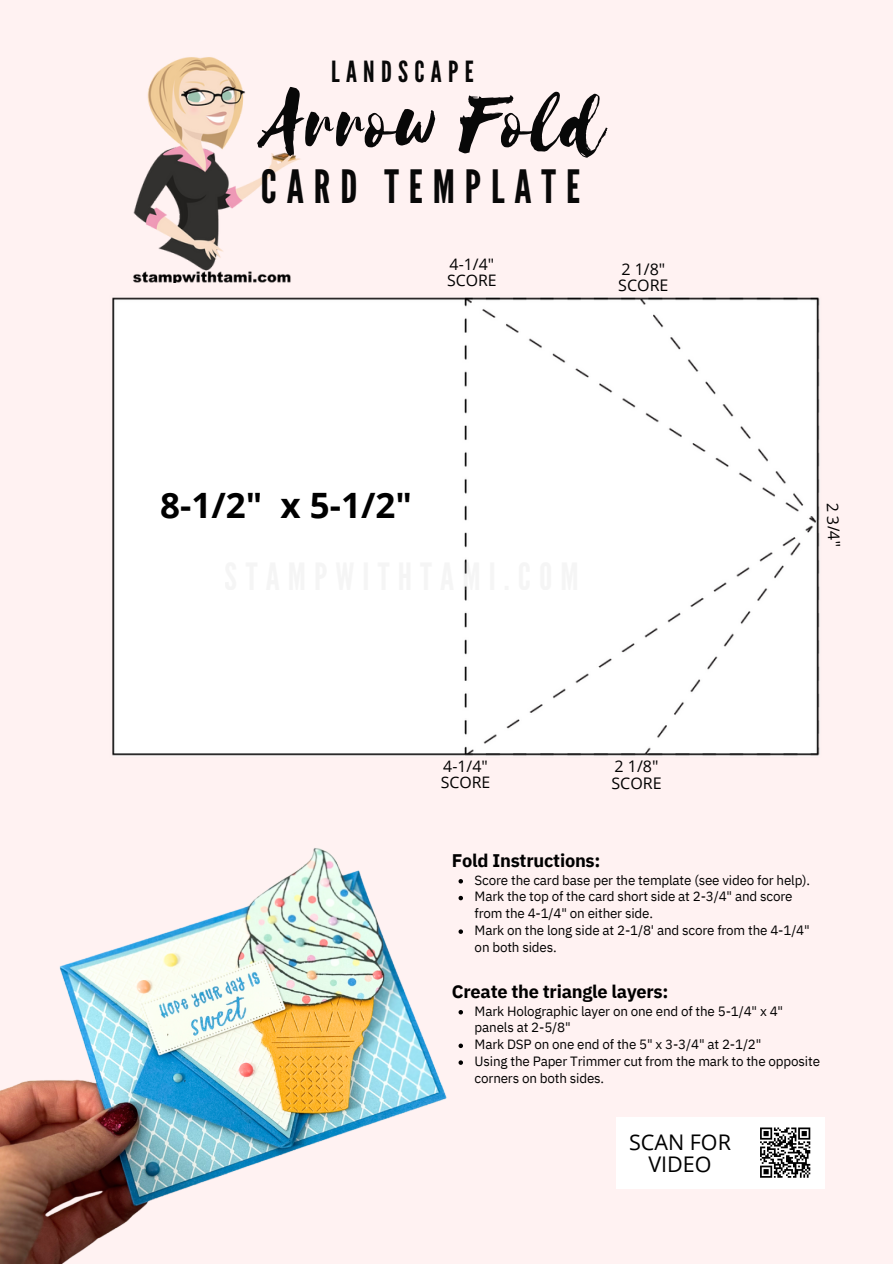
<style>
.page{position:relative;width:893px;height:1264px;background:#fff}
.page>*{position:absolute;margin:0;border:0;box-sizing:border-box;transform-origin:0 0}
.t1{font:90.15px "Selima";color:#080808}
.t2{font:45.75px "League Gothic";letter-spacing:.215em;color:#080808}
.t3{font:700 34.95px "Open Sans";color:#000}
.t4{font:29.1px "League Gothic";letter-spacing:.215em;color:#080808}
.t5{font:21.45px/21.9px "Open Sans";color:#000;text-align:center}
.t6{font:700 18.15px "IBM Plex Sans";letter-spacing:-.015em;color:#000}
.t7{font:16.05px "Open Sans";color:#000}
.t8{font:15.9px "Open Sans";color:#000}
.t9{font:13.5px/16.8px "IBM Plex Sans";letter-spacing:-.015em;color:#000}
</style>
<div class="page">
<div style="left:0;top:0;width:892px;height:1263px;background:#fff2f2"></div>
<img style="left:133px;top:57px;width:167px;height:226px">
<div style="left:616px;top:1116px;width:209px;height:72px;background:#fff"></div>
<div style="left:112px;top:297px;width:708px;height:459px;background:#fff"></div>
<img style="left:0;top:848px;width:463px;height:415px">
<svg style="left:458px;top:879px;width:5px;height:4px"></svg>
<svg style="left:458px;top:895px;width:5px;height:5px"></svg>
<svg style="left:458px;top:929px;width:5px;height:4px"></svg>
<svg style="left:458px;top:1010px;width:5px;height:4px"></svg>
<svg style="left:458px;top:1043px;width:5px;height:5px"></svg>
<svg style="left:458px;top:1060px;width:5px;height:4px"></svg>
<svg style="left:760px;top:1127px;width:51px;height:51px"></svg>
<p class="t4" style="left:331px;top:55px;width:144px">LANDSCAPE</p>
<p class="t1" style="left:262px;top:74px;width:344px">Arrow Fold</p>
<p class="t2" style="left:261px;top:160px;width:320px">CARD TEMPLATE</p>
<p class="t8" style="left:449px;top:253px;width:46px">4-1/4"</p>
<p class="t8" style="left:447px;top:269px;width:51px">SCORE</p>
<p class="t7" style="left:621px;top:258px;width:45px">2 1/8"</p>
<p class="t7" style="left:618px;top:274px;width:52px">SCORE</p>
<p class="t3" style="left:160px;top:480px;width:253px">8-1/2" x 5-1/2"</p>
<p class="t8" style="left:443px;top:754px;width:46px">4-1/4"</p>
<p class="t8" style="left:440px;top:770px;width:51px">SCORE</p>
<p class="t7" style="left:614px;top:755px;width:45px">2 1/8"</p>
<p class="t7" style="left:611px;top:771px;width:52px">SCORE</p>
<p class="t7" style="left:844px;top:502px;width:45px;rotate:88deg">2 3/4"</p>
<p class="t6" style="left:452px;top:848px;width:150px">Fold Instructions:</p>
<p class="t9" style="left:474px;top:871px;width:337px">Score the card base per the template (see video for help).</p>
<p class="t9" style="left:474px;top:888px;width:319px">Mark the top of the card short side at 2-3/4" and score from the 4-1/4" on either side.</p>
<p class="t9" style="left:474px;top:921px;width:336px">Mark on the long side at 2-1/8' and score from the 4-1/4" on both sides.</p>
<p class="t6" style="left:452px;top:979px;width:218px">Create the triangle layers:</p>
<p class="t9" style="left:474px;top:1002px;width:310px">Mark Holographic layer on one end of the 5-1/4" x 4" panels at 2-5/8"</p>
<p class="t9" style="left:474px;top:1035px;width:288px">Mark DSP on one end of the 5" x 3-3/4" at 2-1/2"</p>
<p class="t9" style="left:474px;top:1052px;width:347px">Using the Paper Trimmer cut from the mark to the opposite corners on both sides.</p>
<p class="t5" style="left:629px;top:1130px;width:103px">SCAN FOR<br>VIDEO</p>
</div>
